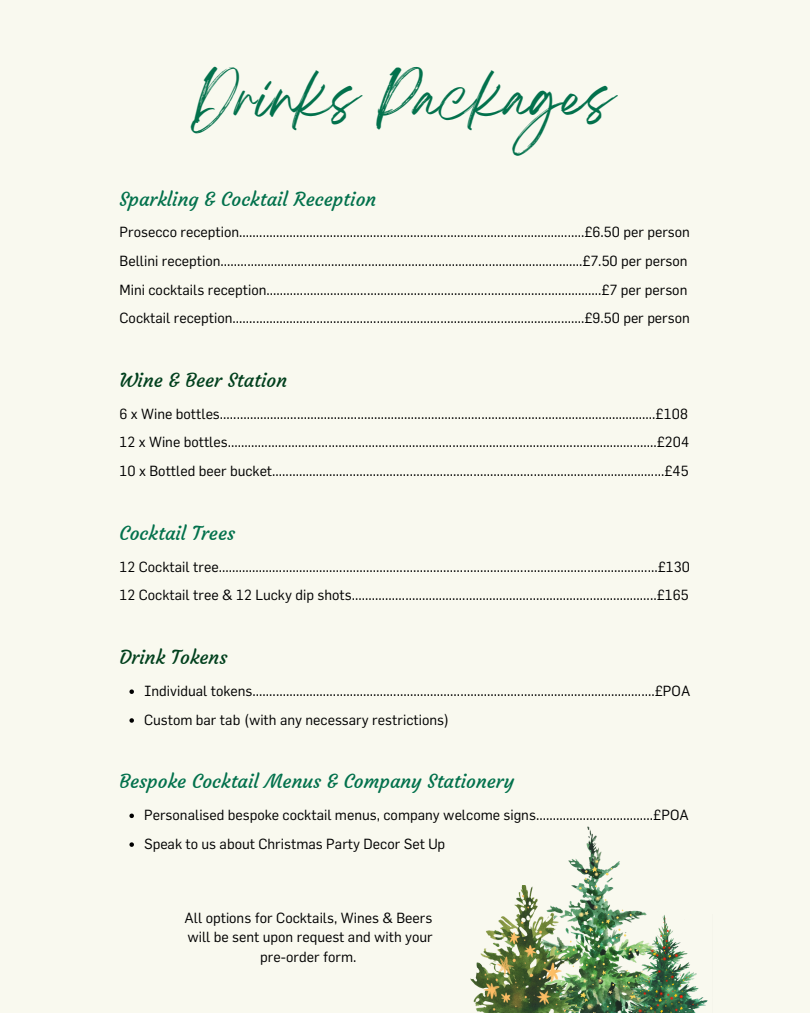
<style>
.page{position:relative;width:810px;height:1013px;background:#fff}
.page>*{position:absolute;margin:0;border:0;box-sizing:border-box;transform-origin:0 0}
.t1{font:47.9px "Breathing";color:#02714c}
.t2{font:19.2px "Courgette";color:#02714c}
.t3{font:19.2px "Courgette";color:#01401d}
.t4{font:14.4px/19.8px "Flama";color:#000;text-align:center}
</style>
<div class="page">
<div style="left:0;top:0;width:810px;height:1012px;background:#f9f9ef"></div>
<svg style="left:129px;top:689px;width:5px;height:5px"></svg>
<svg style="left:129px;top:718px;width:5px;height:4px"></svg>
<svg style="left:129px;top:813px;width:5px;height:5px"></svg>
<svg style="left:129px;top:842px;width:5px;height:4px"></svg>
<img style="left:568px;top:826px;width:78px;height:186px">
<img style="left:470px;top:885px;width:114px;height:127px">
<img style="left:629px;top:914px;width:79px;height:98px">
<h1 class="t1" style="left:192px;top:84px;width:424px">Drinks Packages</h1>
<p class="t2" style="left:120px;top:187px;width:258px">Sparkling &amp; Cocktail Reception</p>
<p class="t4" style="left:120px;top:222px;width:572px">Prosecco reception.......................................................................................................£6.50 per person</p>
<p class="t4" style="left:120px;top:250px;width:570px">Bellini reception............................................................................................................£7.50 per person</p>
<p class="t4" style="left:120px;top:279px;width:569px">Mini cocktails reception....................................................................................................£7 per person</p>
<p class="t4" style="left:120px;top:308px;width:572px">Cocktail reception.........................................................................................................£9.50 per person</p>
<p class="t3" style="left:120px;top:368px;width:169px">Wine &amp; Beer Station</p>
<p class="t4" style="left:120px;top:403px;width:570px">6 x Wine bottles..................................................................................................................................£108</p>
<p class="t4" style="left:120px;top:432px;width:571px">12 x Wine bottles................................................................................................................................£204</p>
<p class="t4" style="left:120px;top:461px;width:571px">10 x Bottled beer bucket.....................................................................................................................£45</p>
<p class="t2" style="left:120px;top:521px;width:117px">Cocktail Trees</p>
<p class="t4" style="left:120px;top:556px;width:572px">12 Cocktail tree...................................................................................................................................£130</p>
<p class="t4" style="left:120px;top:585px;width:571px">12 Cocktail tree &amp; 12 Lucky dip shots...........................................................................................£165</p>
<h2 class="t3" style="left:120px;top:645px;width:109px">Drink Tokens</h2>
<p class="t4" style="left:144px;top:680px;width:548px">Individual tokens........................................................................................................................£POA</p>
<p class="t4" style="left:144px;top:709px;width:307px">Custom bar tab (with any necessary restrictions)</p>
<h2 class="t2" style="left:120px;top:769px;width:396px">Bespoke Cocktail Menus &amp; Company Stationery</h2>
<p class="t4" style="left:144px;top:804px;width:546px">Personalised bespoke cocktail menus, company welcome signs...................................£POA</p>
<p class="t4" style="left:144px;top:833px;width:303px">Speak to us about Christmas Party Decor Set Up</p>
<p class="t4" style="left:184px;top:907px;width:249px">All options for Cocktails, Wines &amp; Beers</p>
<p class="t4" style="left:187px;top:927px;width:247px">will be sent upon request and with your pre-order form.</p>
</div>
